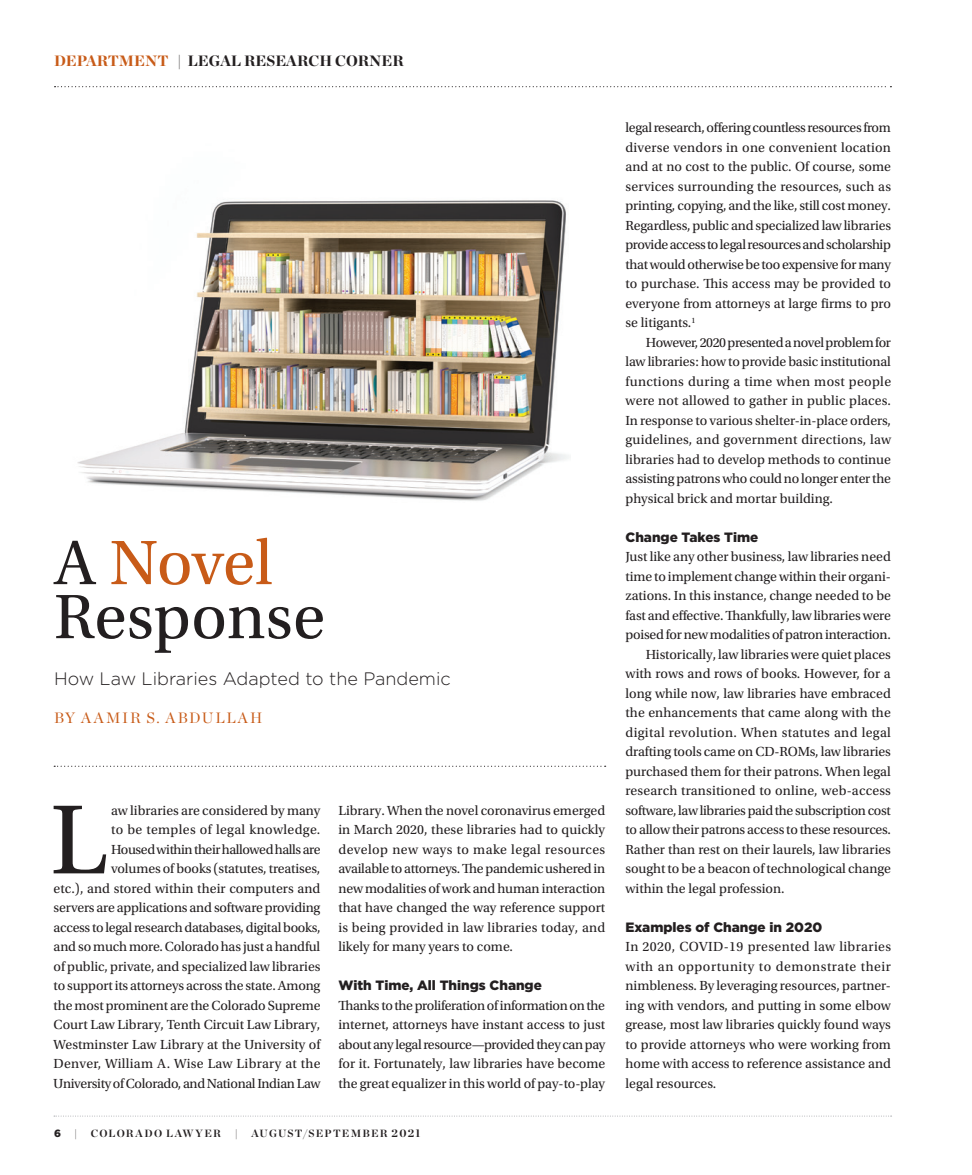
<style>
.page{position:relative;width:972px;height:1175px;background:#fff}
.page>*{position:absolute;margin:0;border:0;box-sizing:border-box;transform-origin:0 0}
.Body_IntroPar{font:103.5px "Utopia Std";color:#231f20}
.Headline{font:66px "Utopia Std";color:#231f20}
.Headline-2{font:66px "Utopia Std";letter-spacing:-.01em;color:#c85b18}
.Dek{font:300 18px "Gotham";color:#231f20}
.t1{font:900 15px "Chronicle Display";color:#231f20}
.Byline{font:15px "Chronicle Display";letter-spacing:.13em;color:#c85b18}
.Body_Text{font:13.8px/19.5px "Utopia Std";color:#231f20;text-align:justify}
.Body_IntroPar-2{font:13.8px/19.5px "Utopia Std";letter-spacing:-.01em;color:#231f20;text-align:right}
.Body_Subhead{font:900 13.5px "Gotham";color:#231f20}
.t2{font:700 10.5px "Chronicle Display";letter-spacing:.115em;color:#231f20}
.t3{font:900 10.5px "Gotham";color:#231f20}
.s1{color:#c85b18}
.s2{color:#231f20}
.s3{font-size:11.25px}
</style>
<div class="page">
<svg style="left:54px;top:1115px;width:838px;height:1px"></svg>
<svg style="left:55px;top:86px;width:836px;height:1px"></svg>
<svg style="left:54px;top:765px;width:552px;height:1px"></svg>
<img style="left:77px;top:200px;width:492px;height:301px">
<p class="t1" style="left:54px;top:48px;width:351px"><span class="s1">DEPARTMENT</span> | LEGAL RESEARCH CORNER</p>
<p class="Headline-2" style="left:54px;top:527px;width:220px"><span class="s2">A</span> Novel</p>
<p class="Headline" style="left:54px;top:581px;width:273px">Response</p>
<p class="Dek" style="left:54px;top:667px;width:398px">How Law Libraries Adapted to the Pandemic</p>
<p class="Byline" style="left:54px;top:706px;width:210px">BY AAMIR S. ABDULLAH</p>
<p class="Body_IntroPar-2" style="left:54px;top:801px;width:268px">aw libraries are considered by many<br>to be temples of legal knowledge.<br>Housed within their hallowed halls are<br>volumes of books (statutes, treatises,<br>etc.), and stored within their computers and servers are applications and software providing access to legal research databases, digital books, and so much more. Colorado has just a handful of public, private, and specialized law libraries to support its attorneys across the state. Among the most prominent are the Colorado Supreme Court Law Library, Tenth Circuit Law Library, Westminster Law Library at the University of Denver, William A. Wise Law Library at the University of Colorado, and National Indian Law</p>
<p class="Body_IntroPar-2" style="left:338px;top:801px;width:268px;text-align:justify">Library. When the novel coronavirus emerged in March 2020, these libraries had to quickly develop new ways to make legal resources available to attorneys. The pandemic ushered in new modalities of work and human interaction that have changed the way reference support is being provided in law libraries today, and likely for many years to come.</p>
<p class="Body_IntroPar" style="left:50px;top:784px;width:58px">L</p>
<p class="Body_Subhead" style="left:338px;top:976px;width:205px">With Time, All Things Change</p>
<p class="Body_Text" style="left:338px;top:996px;width:268px">Thanks to the proliferation of information on the internet, attorneys have instant access to just about any legal resource—provided they can pay for it. Fortunately, law libraries have become the great equalizer in this world of pay-to-play</p>
<p class="t3" style="left:54px;top:1126px;width:8px">6</p>
<p class="t2" style="left:74px;top:1125px;width:5px">|</p>
<p class="t2" style="left:91px;top:1125px;width:132px">COLORADO LAWYER</p>
<p class="t2" style="left:235px;top:1125px;width:5px">|</p>
<p class="t2" style="left:251px;top:1125px;width:170px">AUGUST/SEPTEMBER <span class="s3">2021</span></p>
<p class="Body_Text" style="left:626px;top:118px;width:267px">legal research, offering countless resources from diverse vendors in one convenient location and at no cost to the public. Of course, some services surrounding the resources, such as printing, copying, and the like, still cost money.<br>Regardless, public and specialized law libraries provide access to legal resources and scholarship that would otherwise be too expensive for many to purchase. This access may be provided to everyone from attorneys at large firms to pro se litigants.<sup>1</sup></p>
<p class="Body_Text" style="left:626px;top:333px;width:267px;text-indent:20px">However, 2020 presented a novel problem for law libraries: how to provide basic institutional functions during a time when most people were not allowed to gather in public places.<br>In response to various shelter-in-place orders, guidelines, and government directions, law libraries had to develop methods to continue assisting patrons who could no longer enter the physical brick and mortar building.</p>
<p class="Body_Subhead" style="left:626px;top:527px;width:134px">Change Takes Time</p>
<p class="Body_Text" style="left:626px;top:547px;width:267px">Just like any other business, law libraries need time to implement change within their organi&shy;zations. In this instance, change needed to be fast and effective. Thankfully, law libraries were poised for new modalities of patron interaction.</p>
<p class="Body_Text" style="left:626px;top:645px;width:267px;text-indent:20px">Historically, law libraries were quiet places with rows and rows of books. However, for a long while now, law libraries have embraced the enhancements that came along with the digital revolution. When statutes and legal drafting tools came on CD-ROMs, law libraries purchased them for their patrons. When legal research transitioned to online, web-access software, law libraries paid the subscription cost to allow their patrons access to these resources.<br>Rather than rest on their laurels, law libraries sought to be a beacon of technological change within the legal profession.</p>
<p class="Body_Subhead" style="left:626px;top:917px;width:198px">Examples of Change in 2020</p>
<p class="Body_Text" style="left:626px;top:937px;width:267px">In 2020, COVID-19 presented law libraries with an opportunity to demonstrate their nimbleness. By leveraging resources, partner&shy;ing with vendors, and putting in some elbow grease, most law libraries quickly found ways to provide attorneys who were working from home with access to reference assistance and legal resources.</p>
</div>
